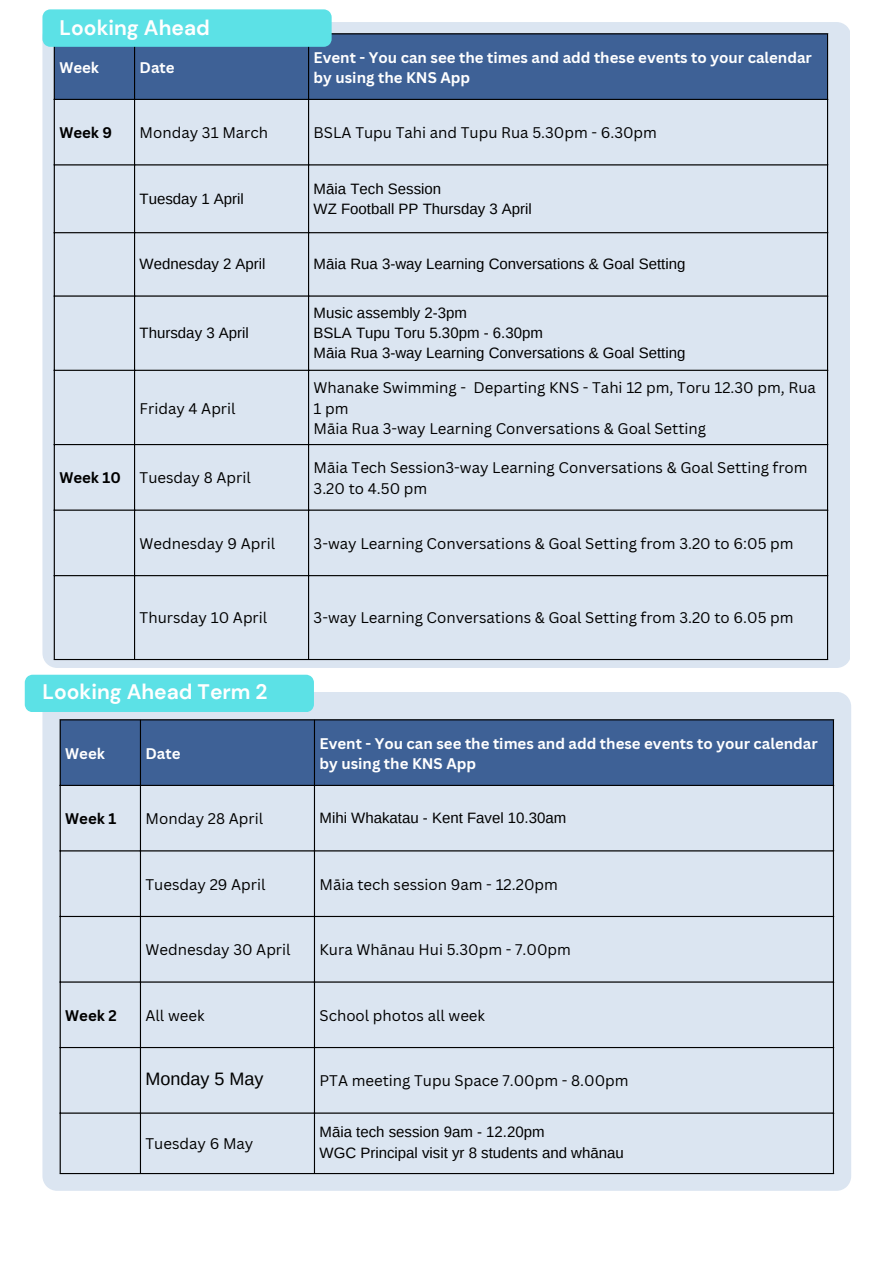
<style>
.page{position:relative;width:894px;height:1264px;background:#fff}
.page>*{position:absolute;margin:0;border:0;box-sizing:border-box;transform-origin:0 0}
.t1{font:700 21px "DM Sans";color:#fff}
.t2{font:18px "Arimo";color:#000}
.t3{font:15px/20.2px "Canva Sans";color:#000}
.t4{font:15px "Arimo";color:#000}
.t5{font:700 15px/20.2px "Canva Sans";color:#fff}
.t6{font:700 15px "Canva Sans";color:#000}
</style>
<div class="page">
<div style="left:42px;top:22px;width:807px;height:646px;background:#dbe5f1"></div>
<div style="left:55px;top:34px;width:771px;height:65px;background:#3e6196"></div>
<hr style="left:54px;top:34px;width:1px;height:625px;background:#000">
<hr style="left:134px;top:34px;width:1px;height:625px;background:#000">
<hr style="left:308px;top:34px;width:1px;height:625px;background:#000">
<hr style="left:826px;top:34px;width:1px;height:625px;background:#000">
<hr style="left:54px;top:33px;width:773px;height:1px;background:#000">
<hr style="left:54px;top:99px;width:773px;height:1px;background:#000">
<hr style="left:54px;top:164px;width:773px;height:1px;background:#000">
<hr style="left:54px;top:232px;width:773px;height:1px;background:#000">
<hr style="left:54px;top:295px;width:773px;height:1px;background:#000">
<hr style="left:54px;top:370px;width:773px;height:1px;background:#000">
<hr style="left:54px;top:444px;width:773px;height:1px;background:#000">
<hr style="left:54px;top:509px;width:773px;height:1px;background:#000">
<hr style="left:54px;top:575px;width:773px;height:1px;background:#000">
<hr style="left:54px;top:659px;width:773px;height:1px;background:#000">
<div style="left:42px;top:9px;width:289px;height:38px;background:#5ce1e6"></div>
<div style="left:42px;top:692px;width:808px;height:498px;background:#dbe5f1"></div>
<div style="left:25px;top:674px;width:289px;height:38px;background:#5ce1e6"></div>
<div style="left:61px;top:720px;width:771px;height:64px;background:#3e6196"></div>
<hr style="left:60px;top:720px;width:1px;height:452px;background:#000">
<hr style="left:140px;top:720px;width:1px;height:452px;background:#000">
<hr style="left:314px;top:720px;width:1px;height:452px;background:#000">
<hr style="left:832px;top:720px;width:1px;height:452px;background:#000">
<hr style="left:60px;top:719px;width:773px;height:1px;background:#000">
<hr style="left:60px;top:784px;width:773px;height:2px;background:#000">
<hr style="left:60px;top:850px;width:773px;height:1px;background:#000">
<hr style="left:60px;top:915px;width:773px;height:2px;background:#000">
<hr style="left:60px;top:981px;width:773px;height:1px;background:#000">
<hr style="left:60px;top:1046px;width:773px;height:2px;background:#000">
<hr style="left:60px;top:1112px;width:773px;height:1px;background:#000">
<hr style="left:60px;top:1172px;width:773px;height:2px;background:#000">
<p class="t1" style="left:60px;top:14px;width:152px">Looking Ahead</p>
<h1 class="t5" style="left:59px;top:57px;width:41px">Week</h1>
<p class="t5" style="left:140px;top:57px;width:36px">Date</p>
<p class="t5" style="left:313px;top:47px;width:499px">Event - You can see the times and add these events to your calendar by using the KNS App</p>
<p class="t6" style="left:59px;top:122px;width:54px">Week 9</p>
<p class="t3" style="left:140px;top:122px;width:130px">Monday 31 March</p>
<p class="t3" style="left:313px;top:122px;width:345px">BSLA Tupu Tahi and Tupu Rua 5.30pm - 6.30pm</p>
<p class="t4" style="left:140px;top:190px;width:106px">Tuesday 1 April</p>
<p class="t4" style="left:313px;top:180px;width:129px">Māia Tech Session</p>
<p class="t4" style="left:313px;top:200px;width:220px">WZ Football PP Thursday 3 April</p>
<p class="t4" style="left:140px;top:256px;width:127px">Wednesday 2 April</p>
<p class="t4" style="left:313px;top:256px;width:373px">Māia Rua 3-way Learning Conversations &amp; Goal Setting</p>
<p class="t4" style="left:140px;top:324px;width:111px">Thursday 3 April</p>
<p class="t3" style="left:140px;top:397px;width:97px">Friday 4 April</p>
<p class="t4" style="left:313px;top:304px;width:155px">Music assembly 2-3pm</p>
<p class="t4" style="left:313px;top:324px;width:231px">BSLA Tupu Toru 5.30pm - 6.30pm</p>
<p class="t4" style="left:313px;top:345px;width:373px">Māia Rua 3-way Learning Conversations &amp; Goal Setting</p>
<p class="t3" style="left:313px;top:377px;width:503px">Whanake Swimming - Departing KNS - Tahi 12 pm, Toru 12.30 pm, Rua<br>1 pm</p>
<p class="t3" style="left:313px;top:418px;width:394px">Māia Rua 3-way Learning Conversations &amp; Goal Setting</p>
<p class="t6" style="left:59px;top:467px;width:63px">Week 10</p>
<p class="t3" style="left:140px;top:467px;width:113px">Tuesday 8 April</p>
<p class="t3" style="left:313px;top:457px;width:495px">Māia Tech Session3-way Learning Conversations &amp; Goal Setting from<br>3.20 to 4.50 pm</p>
<p class="t3" style="left:140px;top:533px;width:137px">Wednesday 9 April</p>
<p class="t3" style="left:313px;top:533px;width:481px">3-way Learning Conversations &amp; Goal Setting from 3.20 to 6:05 pm</p>
<p class="t3" style="left:140px;top:607px;width:129px">Thursday 10 April</p>
<p class="t3" style="left:313px;top:607px;width:481px">3-way Learning Conversations &amp; Goal Setting from 3.20 to 6.05 pm</p>
<p class="t1" style="left:42px;top:677px;width:226px">Looking Ahead Term 2</p>
<h1 class="t5" style="left:65px;top:742px;width:41px">Week</h1>
<p class="t5" style="left:145px;top:742px;width:36px">Date</p>
<p class="t5" style="left:319px;top:732px;width:499px">Event - You can see the times and add these events to your calendar by using the KNS App</p>
<p class="t6" style="left:65px;top:808px;width:53px">Week 1</p>
<p class="t3" style="left:145px;top:808px;width:119px">Monday 28 April</p>
<p class="t4" style="left:319px;top:809px;width:248px">Mihi Whakatau - Kent Favel 10.30am</p>
<p class="t3" style="left:145px;top:873px;width:121px">Tuesday 29 April</p>
<p class="t3" style="left:319px;top:873px;width:240px">Māia tech session 9am - 12.20pm</p>
<p class="t3" style="left:145px;top:939px;width:146px">Wednesday 30 April</p>
<p class="t3" style="left:319px;top:939px;width:253px">Kura Whānau Hui 5.30pm - 7.00pm</p>
<p class="t6" style="left:65px;top:1004px;width:53px">Week 2</p>
<p class="t3" style="left:145px;top:1004px;width:60px">All week</p>
<p class="t3" style="left:319px;top:1004px;width:167px">School photos all week</p>
<p class="t2" style="left:145px;top:1068px;width:120px">Monday 5 May</p>
<p class="t3" style="left:319px;top:1070px;width:310px">PTA meeting Tupu Space 7.00pm - 8.00pm</p>
<p class="t3" style="left:145px;top:1132px;width:109px">Tuesday 6 May</p>
<p class="t4" style="left:319px;top:1123px;width:226px">Māia tech session 9am - 12.20pm</p>
<p class="t4" style="left:319px;top:1143px;width:306px">WGC Principal visit yr 8 students and whānau</p>
</div>
